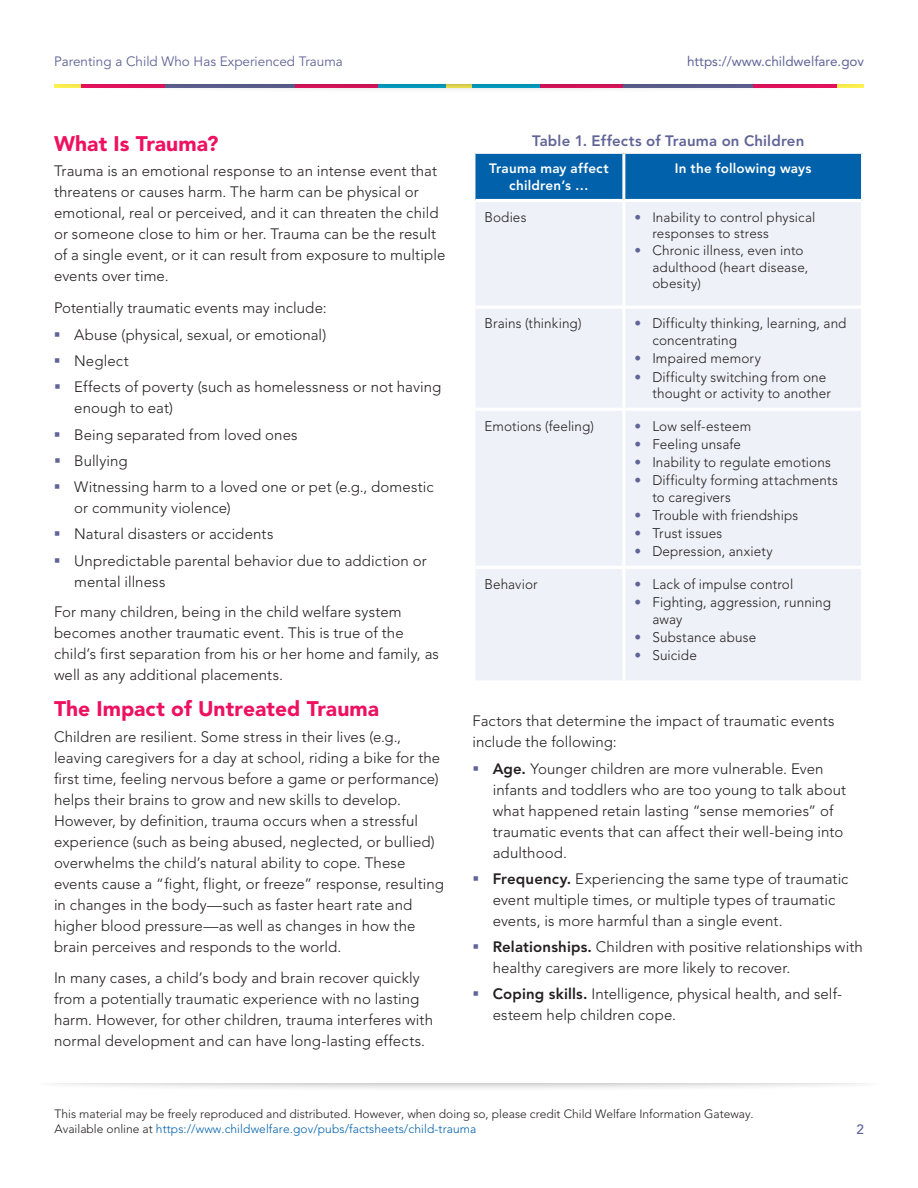
<style>
.page{position:relative;width:918px;height:1188px;background:#fff}
.page>*{position:absolute;margin:0;border:0;box-sizing:border-box;transform-origin:0 0}
.t1{font:900 21px "Avenir";letter-spacing:.005em;color:#ed1160}
.t2{font:300 15px/21px "Avenir";letter-spacing:.005em;color:#231f20}
.t3{font:800 15px "Avenir";letter-spacing:.01em;color:#606497}
.t4{font:300 13.95px/16.6px "Avenir";letter-spacing:.01em;color:#231f20}
.t5{font:300 13.5px/16.2px "Avenir";letter-spacing:.01em;color:#231f20}
.t6{font:800 13.5px/16.2px "Avenir";letter-spacing:.015em;color:#fff;text-align:center}
.t7{font:13.5px "Avenir";color:#606497}
.t8{font:13.5px "Avenir";color:#606497}
.t9{font:500 13.5px "Avenir";color:#606497}
.t10{font:300 12px/15px "Avenir";color:#231f20}
.s1{color:#606497}
.s2{font-weight:800}
.s3{color:#0161aa}
</style>
<div class="page">
<div style="left:34px;top:1065px;width:850px;height:27px;background:#231f20;opacity:.4"></div>
<div style="left:0;top:1058px;width:918px;height:25px;background:#fff"></div>
<div style="left:47px;top:66px;width:824px;height:27px;background:#231f20;opacity:.4"></div>
<div style="left:38px;top:58px;width:842px;height:25px;background:#fff"></div>
<div style="left:475px;top:154px;width:386px;height:45px;background:#0161aa"></div>
<div style="left:476px;top:202px;width:385px;height:478px;background:#eef2f8"></div>
<hr style="left:622px;top:202px;width:3px;height:104px;background:#fff">
<hr style="left:475px;top:306px;width:149px;height:3px;background:#fff">
<hr style="left:622px;top:309px;width:3px;height:99px;background:#fff">
<hr style="left:622px;top:411px;width:3px;height:155px;background:#fff">
<hr style="left:622px;top:569px;width:3px;height:111px;background:#fff">
<hr style="left:624px;top:306px;width:237px;height:3px;background:#fff">
<hr style="left:475px;top:408px;width:149px;height:3px;background:#fff">
<hr style="left:622px;top:154px;width:3px;height:45px;background:#fff">
<hr style="left:624px;top:408px;width:237px;height:3px;background:#fff">
<hr style="left:475px;top:566px;width:149px;height:3px;background:#fff">
<hr style="left:624px;top:566px;width:237px;height:3px;background:#fff">
<p class="t7" style="left:54px;top:53px;width:290px">Parenting a Child Who Has Experienced Trauma</p>
<p class="t8" style="left:687px;top:53px;width:179px">https://www.childwelfare.gov</p>
<h2 class="t1" style="left:54px;top:131px;width:166px">What Is Trauma?</h2>
<p class="t2" style="left:54px;top:161px;width:393px">Trauma is an emotional response to an intense event that threatens or causes harm. The harm can be physical or emotional, real or perceived, and it can threaten the child or someone close to him or her. Trauma can be the result of a single event, or it can result from exposure to multiple events over time.</p>
<p class="t2" style="left:54px;top:297px;width:274px">Potentially traumatic events may include:</p>
<p class="t2" style="left:74px;top:324px;width:253px">Abuse (physical, sexual, or emotional)</p>
<p class="t2" style="left:74px;top:351px;width:56px">Neglect</p>
<p class="t2" style="left:74px;top:377px;width:369px">Effects of poverty (such as homelessness or not having enough to eat)</p>
<p class="t2" style="left:74px;top:424px;width:225px">Being separated from loved ones</p>
<p class="t2" style="left:74px;top:450px;width:55px">Bullying</p>
<p class="t2" style="left:74px;top:477px;width:361px">Witnessing harm to a loved one or pet (e.g., domestic or community violence)</p>
<p class="t2" style="left:74px;top:524px;width:201px">Natural disasters or accidents</p>
<p class="t2" style="left:74px;top:550px;width:354px">Unpredictable parental behavior due to addiction or mental illness</p>
<p class="t2" style="left:54px;top:602px;width:387px">For many children, being in the child welfare system becomes another traumatic event. This is true of the child’s first separation from his or her home and family, as well as any additional placements.</p>
<h2 class="t1" style="left:54px;top:696px;width:327px">The Impact of Untreated Trauma</h2>
<p class="t2" style="left:54px;top:726px;width:391px">Children are resilient. Some stress in their lives (e.g., leaving caregivers for a day at school, riding a bike for the first time, feeling nervous before a game or performance) helps their brains to grow and new skills to develop.<br>However, by definition, trauma occurs when a stressful experience (such as being abused, neglected, or bullied) overwhelms the child’s natural ability to cope. These events cause a “fight, flight, or freeze” response, resulting in changes in the body—such as faster heart rate and higher blood pressure—as well as changes in how the brain perceives and responds to the world.</p>
<p class="t2" style="left:54px;top:968px;width:381px">In many cases, a child’s body and brain recover quickly from a potentially traumatic experience with no lasting harm. However, for other children, trauma interferes with normal development and can have long-lasting effects.</p>
<p class="t3" style="left:532px;top:132px;width:274px">Table 1. Effects of Trauma on Children</p>
<p class="t6" style="left:489px;top:161px;width:121px">Trauma may affect children’s …</p>
<p class="t6" style="left:675px;top:161px;width:138px">In the following ways</p>
<p class="t4" style="left:484px;top:209px;width:44px">Bodies</p>
<p class="t5" style="left:652px;top:209px;width:165px;text-indent:-18px"><span class="s1">•</span> Inability to control physical responses to stress</p>
<p class="t5" style="left:652px;top:243px;width:157px;text-indent:-18px"><span class="s1">•</span> Chronic illness, even into adulthood (heart disease, obesity)</p>
<p class="t4" style="left:484px;top:315px;width:99px">Brains (thinking)</p>
<p class="t4" style="left:652px;top:315px;width:196px;text-indent:-18px"><span class="s1">•</span> Difficulty thinking, learning, and concentrating</p>
<p class="t4" style="left:634px;top:350px;width:128px"><span class="s1">•</span> Impaired memory</p>
<p class="t4" style="left:652px;top:368px;width:180px;text-indent:-18px"><span class="s1">•</span> Difficulty switching from one thought or activity to another</p>
<p class="t4" style="left:484px;top:418px;width:111px">Emotions (feeling)</p>
<p class="t4" style="left:634px;top:418px;width:119px"><span class="s1">•</span> Low self-esteem</p>
<p class="t4" style="left:634px;top:436px;width:108px"><span class="s1">•</span> Feeling unsafe</p>
<p class="t4" style="left:634px;top:454px;width:198px"><span class="s1">•</span> Inability to regulate emotions</p>
<p class="t4" style="left:652px;top:472px;width:187px;text-indent:-18px"><span class="s1">•</span> Difficulty forming attachments to caregivers</p>
<p class="t4" style="left:634px;top:507px;width:166px"><span class="s1">•</span> Trouble with friendships</p>
<p class="t4" style="left:634px;top:525px;width:90px"><span class="s1">•</span> Trust issues</p>
<p class="t4" style="left:634px;top:543px;width:140px"><span class="s1">•</span> Depression, anxiety</p>
<p class="t4" style="left:484px;top:576px;width:55px">Behavior</p>
<p class="t4" style="left:634px;top:576px;width:160px"><span class="s1">•</span> Lack of impulse control</p>
<p class="t4" style="left:652px;top:594px;width:180px;text-indent:-18px"><span class="s1">•</span> Fighting, aggression, running away</p>
<p class="t4" style="left:634px;top:629px;width:123px"><span class="s1">•</span> Substance abuse</p>
<p class="t4" style="left:634px;top:647px;width:64px"><span class="s1">•</span> Suicide</p>
<p class="t2" style="left:472px;top:710px;width:364px">Factors that determine the impact of traumatic events include the following:</p>
<p class="t2" style="left:493px;top:758px;width:355px"><span class="s2">Age.</span> Younger children are more vulnerable. Even infants and toddlers who are too young to talk about what happened retain lasting “sense memories” of traumatic events that can affect their well-being into adulthood.</p>
<p class="t2" style="left:493px;top:868px;width:357px"><span class="s2">Frequency.</span> Experiencing the same type of traumatic event multiple times, or multiple types of traumatic events, is more harmful than a single event.</p>
<p class="t2" style="left:493px;top:937px;width:372px"><span class="s2">Relationships.</span> Children with positive relationships with healthy caregivers are more likely to recover.</p>
<p class="t2" style="left:493px;top:984px;width:351px"><span class="s2">Coping skills.</span> Intelligence, physical health, and self&shy;esteem help children cope.</p>
<p class="t10" style="left:55px;top:1106px;width:701px">This material may be freely reproduced and distributed. However, when doing so, please credit Child Welfare Information Gateway.<br>Available online at <span class="s3">https://www.childwelfare.gov/pubs/factsheets/child-trauma</span></p>
<p class="t9" style="left:857px;top:1122px;width:9px">2</p>
</div>
